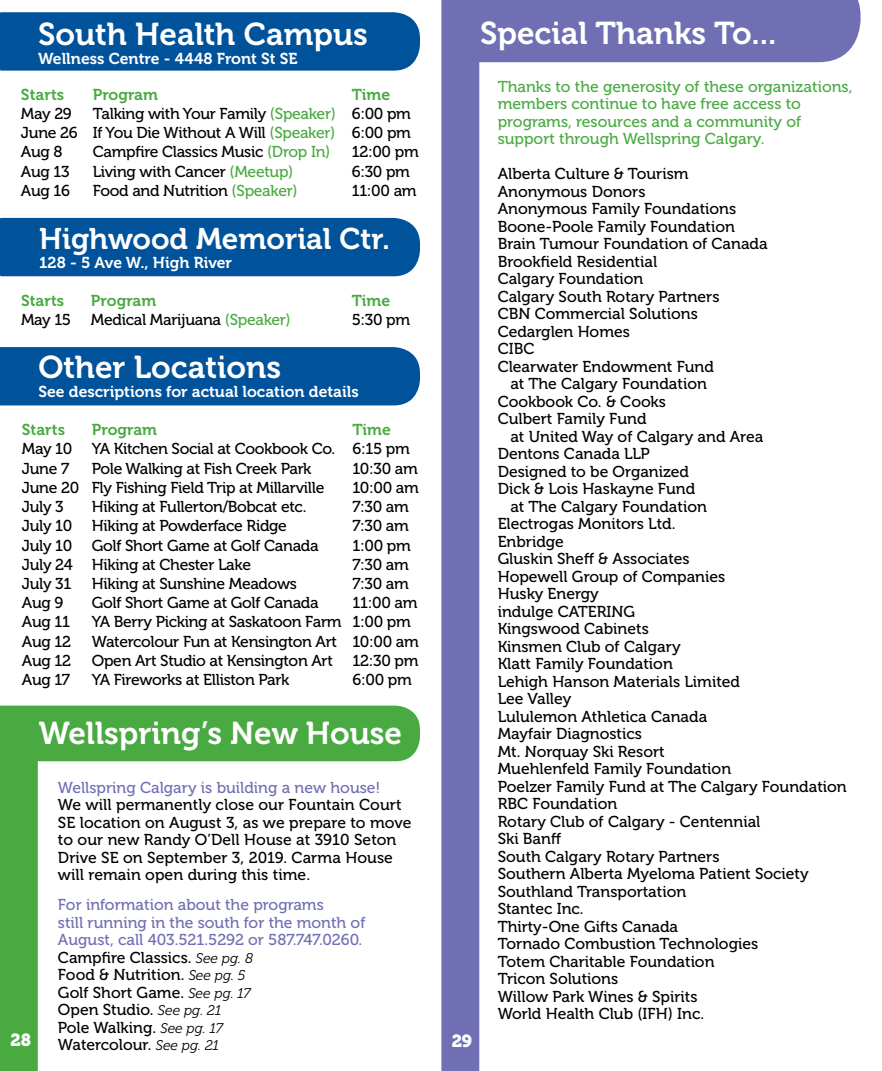
<style>
.page{position:relative;width:882px;height:1071px;background:#fff}
.page>*{position:absolute;margin:0;border:0;box-sizing:border-box;transform-origin:0 0}
.t1{font:31.5px "Museo 700";color:#fff}
.t2{font:29.75px "Museo 700";color:#fff}
.t3{font:17.5px "Museo 900";color:#fff}
.t4{font:15.75px/17.5px "Museo 500";color:#000;text-align:justify}
.t5{font:15.75px/19.2px "Museo 500";letter-spacing:-.02em;color:#000}
.t6{font:15.75px/17.5px "Museo 500";color:#716fb4}
.t7{font:15.75px/17.5px "Museo 500";color:#49aa42}
.t8{font:15.75px "Museo 700";color:#fff}
.t9{font:15.75px "Museo 700";letter-spacing:.005em;color:#49aa42}
.s1{color:#49aa42}
.s2{color:#000}
.s3{font-family:"Museo 300";font-style:italic;font-size:14px;color:#000}
</style>
<div class="page">
<svg style="left:0;top:706px;width:420px;height:365px"></svg>
<div style="left:0;top:218px;width:420px;height:58px;background:#00539b"></div>
<div style="left:39px;top:227px;width:365px;height:42px;background:#00539b"></div>
<div style="left:0;top:347px;width:420px;height:58px;background:#00539b"></div>
<div style="left:38px;top:355px;width:334px;height:44px;background:#00539b"></div>
<svg style="left:0;top:12px;width:420px;height:59px;background:#0d5ba0"></svg>
<div style="left:38px;top:21px;width:333px;height:43px;background:#00539b"></div>
<div style="left:479px;top:0;width:382px;height:62px;background:#716fb4"></div>
<div style="left:39px;top:721px;width:363px;height:30px;background:#49aa42"></div>
<div style="left:441px;top:0;width:38px;height:1071px;background:#716fb4"></div>
<div style="left:480px;top:20px;width:347px;height:36px;background:#716fb4"></div>
<h1 class="t1" style="left:38px;top:16px;width:331px">South Health Campus</h1>
<p class="t8" style="left:38px;top:50px;width:261px">Wellness Centre - 4448 Front St SE</p>
<p class="t9" style="left:21px;top:85px;width:45px">Starts</p>
<p class="t9" style="left:93px;top:85px;width:67px">Program</p>
<p class="t9" style="left:352px;top:85px;width:40px">Time</p>
<p class="t4" style="left:21px;top:105px;width:52px">May 29</p>
<p class="t4" style="left:21px;top:104px;width:392px;line-height:19.2px;text-indent:72px">Talking with Your Family <span class="s1">(Speaker)</span> 6:00 pm June 26 If You Die Without A Will <span class="s1">(Speaker)</span> 6:00 pm Aug 8</p>
<p class="t5" style="left:93px;top:143px;width:239px">Campfire Classics Music <span class="s1">(Drop In)</span></p>
<p class="t4" style="left:352px;top:143px;width:69px">12:00 pm</p>
<p class="t4" style="left:21px;top:163px;width:50px">Aug 13</p>
<p class="t5" style="left:93px;top:162px;width:202px">Living with Cancer <span class="s1">(Meetup)</span></p>
<p class="t4" style="left:352px;top:163px;width:60px">6:30 pm</p>
<p class="t4" style="left:21px;top:182px;width:50px">Aug 16</p>
<p class="t5" style="left:93px;top:181px;width:206px">Food and Nutrition <span class="s1">(Speaker)</span></p>
<p class="t4" style="left:352px;top:182px;width:66px">11:00 am</p>
<h2 class="t2" style="left:39px;top:222px;width:352px">Highwood Memorial Ctr.</h2>
<p class="t8" style="left:39px;top:254px;width:194px">128 - 5 Ave W., High River</p>
<p class="t9" style="left:21px;top:292px;width:45px">Starts</p>
<p class="t9" style="left:91px;top:292px;width:67px">Program</p>
<p class="t9" style="left:352px;top:292px;width:40px">Time</p>
<p class="t4" style="left:21px;top:311px;width:52px">May 15</p>
<p class="t5" style="left:91px;top:310px;width:201px">Medical Marijuana <span class="s1">(Speaker)</span></p>
<p class="t4" style="left:352px;top:311px;width:60px">5:30 pm</p>
<h1 class="t1" style="left:38px;top:350px;width:244px">Other Locations</h1>
<p class="t8" style="left:38px;top:383px;width:322px">See descriptions for actual location details</p>
<p class="t9" style="left:22px;top:421px;width:45px">Starts</p>
<p class="t9" style="left:92px;top:421px;width:67px">Program</p>
<p class="t9" style="left:353px;top:421px;width:40px">Time</p>
<p class="t5" style="left:22px;top:439px;width:389px">May 10 YA Kitchen Social at Cookbook Co. 6:15 pm<br>June 7</p>
<p class="t5" style="left:92px;top:459px;width:221px">Pole Walking at Fish Creek Park</p>
<p class="t4" style="left:353px;top:460px;width:67px">10:30 am</p>
<p class="t5" style="left:22px;top:478px;width:304px">June 20 Fly Fishing Field Trip at Millarville</p>
<p class="t4" style="left:353px;top:479px;width:68px">10:00 am</p>
<p class="t4" style="left:22px;top:498px;width:44px">July 3</p>
<p class="t5" style="left:92px;top:497px;width:216px">Hiking at Fullerton/Bobcat etc.</p>
<p class="t4" style="left:353px;top:498px;width:58px">7:30 am</p>
<p class="t5" style="left:22px;top:516px;width:267px">July 10 Hiking at Powderface Ridge</p>
<p class="t4" style="left:353px;top:517px;width:58px">7:30 am</p>
<p class="t5" style="left:22px;top:536px;width:298px">July 10 Golf Short Game at Golf Canada</p>
<p class="t4" style="left:353px;top:537px;width:60px">1:00 pm</p>
<p class="t5" style="left:22px;top:555px;width:231px">July 24 Hiking at Chester Lake</p>
<p class="t4" style="left:353px;top:556px;width:58px">7:30 am</p>
<p class="t4" style="left:22px;top:575px;width:51px">July 31</p>
<p class="t5" style="left:92px;top:574px;width:207px">Hiking at Sunshine Meadows</p>
<p class="t4" style="left:353px;top:575px;width:58px">7:30 am</p>
<p class="t4" style="left:22px;top:594px;width:43px">Aug 9</p>
<p class="t5" style="left:92px;top:593px;width:228px">Golf Short Game at Golf Canada</p>
<p class="t4" style="left:353px;top:594px;width:66px">11:00 am</p>
<p class="t4" style="left:22px;top:614px;width:50px">Aug 11</p>
<p class="t5" style="left:92px;top:613px;width:321px">YA Berry Picking at Saskatoon Farm 1:00 pm</p>
<p class="t4" style="left:22px;top:633px;width:51px">Aug 12</p>
<p class="t5" style="left:92px;top:632px;width:329px">Watercolour Fun at Kensington Art 10:00 am</p>
<p class="t4" style="left:22px;top:652px;width:51px">Aug 12</p>
<p class="t5" style="left:92px;top:651px;width:328px">Open Art Studio at Kensington Art 12:30 pm</p>
<p class="t4" style="left:22px;top:671px;width:50px">Aug 17</p>
<p class="t5" style="left:92px;top:670px;width:199px">YA Fireworks at Elliston Park</p>
<p class="t4" style="left:353px;top:671px;width:61px">6:00 pm</p>
<p class="t3" style="left:11px;top:1030px;width:22px">28</p>
<h1 class="t1" style="left:39px;top:716px;width:365px">Wellspring’s New House</h1>
<p class="t6" style="left:58px;top:779px;width:324px">Wellspring Calgary is building a new house!</p>
<p class="t4" style="left:58px;top:797px;width:355px;text-align:left">We will permanently close our Fountain Court SE location on August 3, as we prepare to move to our new Randy O’Dell House at 3910 Seton Drive SE on September 3, 2019. Carma House will remain open during this time.</p>
<p class="t6" style="left:58px;top:896px;width:309px">For information about the programs<br>still running in the south for the month of<br>August, call 403.521.5292 or 587.747.0260.<br><span class="s2">Campfire Classics.</span> <span class="s3">See pg. 8<br></span><span class="s2">Food &amp; Nutrition.</span> <span class="s3">See pg. 5<br></span><span class="s2">Golf Short Game.</span> <span class="s3">See pg. 17<br></span><span class="s2">Open Studio.</span> <span class="s3">See pg. 21<br></span><span class="s2">Pole Walking.</span> <span class="s3">See pg. 17<br></span><span class="s2">Watercolour.</span> <span class="s3">See pg. 21</span></p>
<h1 class="t1" style="left:480px;top:15px;width:298px">Special Thanks To...</h1>
<p class="t3" style="left:452px;top:1031px;width:22px">29</p>
<p class="t7" style="left:498px;top:78px;width:356px">Thanks to the generosity of these organizations, members continue to have free access to programs, resources and a community of support through Wellspring Calgary.</p>
<p class="t4" style="left:498px;top:165px;width:192px">Alberta Culture &amp; Tourism</p>
<p class="t4" style="left:498px;top:183px;width:149px">Anonymous Donors</p>
<p class="t4" style="left:498px;top:200px;width:240px">Anonymous Family Foundations</p>
<p class="t4" style="left:498px;top:218px;width:239px">Boone-Poole Family Foundation</p>
<p class="t4" style="left:498px;top:235px;width:272px">Brain Tumour Foundation of Canada</p>
<p class="t4" style="left:498px;top:253px;width:161px">Brookfield Residential</p>
<p class="t4" style="left:498px;top:270px;width:147px">Calgary Foundation</p>
<p class="t4" style="left:498px;top:288px;width:223px">Calgary South Rotary Partners</p>
<p class="t4" style="left:498px;top:305px;width:202px">CBN Commercial Solutions</p>
<p class="t4" style="left:498px;top:323px;width:134px">Cedarglen Homes</p>
<p class="t4" style="left:498px;top:340px;width:38px">CIBC</p>
<p class="t4" style="left:498px;top:358px;width:218px">Clearwater Endowment Fund</p>
<p class="t4" style="left:510px;top:375px;width:198px">at The Calgary Foundation</p>
<p class="t4" style="left:498px;top:393px;width:170px">Cookbook Co. &amp; Cooks</p>
<p class="t4" style="left:498px;top:410px;width:150px">Culbert Family Fund</p>
<p class="t4" style="left:510px;top:428px;width:254px">at United Way of Calgary and Area</p>
<p class="t4" style="left:498px;top:445px;width:154px">Dentons Canada LLP</p>
<p class="t4" style="left:498px;top:463px;width:193px">Designed to be Organized</p>
<p class="t4" style="left:498px;top:480px;width:199px">Dick &amp; Lois Haskayne Fund</p>
<p class="t4" style="left:510px;top:498px;width:198px">at The Calgary Foundation</p>
<p class="t4" style="left:498px;top:515px;width:179px">Electrogas Monitors Ltd.</p>
<p class="t4" style="left:498px;top:533px;width:68px">Enbridge</p>
<p class="t4" style="left:498px;top:550px;width:193px">Gluskin Sheff &amp; Associates</p>
<p class="t4" style="left:498px;top:568px;width:229px">Hopewell Group of Companies</p>
<p class="t4" style="left:498px;top:585px;width:103px">Husky Energy</p>
<p class="t4" style="left:498px;top:603px;width:139px">indulge CATERING</p>
<p class="t4" style="left:498px;top:620px;width:153px">Kingswood Cabinets</p>
<p class="t4" style="left:498px;top:638px;width:184px">Kinsmen Club of Calgary</p>
<p class="t4" style="left:498px;top:655px;width:177px">Klatt Family Foundation</p>
<p class="t4" style="left:498px;top:673px;width:244px">Lehigh Hanson Materials Limited</p>
<p class="t4" style="left:498px;top:690px;width:75px">Lee Valley</p>
<p class="t4" style="left:498px;top:708px;width:211px">Lululemon Athletica Canada</p>
<p class="t4" style="left:498px;top:725px;width:146px">Mayfair Diagnostics</p>
<p class="t4" style="left:498px;top:743px;width:169px">Mt. Norquay Ski Resort</p>
<p class="t4" style="left:498px;top:760px;width:235px">Muehlenfeld Family Foundation</p>
<p class="t4" style="left:498px;top:778px;width:351px">Poelzer Family Fund at The Calgary Foundation</p>
<p class="t4" style="left:498px;top:795px;width:121px">RBC Foundation</p>
<p class="t4" style="left:498px;top:813px;width:264px">Rotary Club of Calgary - Centennial</p>
<p class="t4" style="left:498px;top:830px;width:65px">Ski Banff</p>
<p class="t4" style="left:498px;top:848px;width:223px">South Calgary Rotary Partners</p>
<p class="t4" style="left:498px;top:865px;width:312px">Southern Alberta Myeloma Patient Society</p>
<p class="t4" style="left:498px;top:883px;width:190px">Southland Transportation</p>
<p class="t4" style="left:498px;top:900px;width:88px">Stantec Inc.</p>
<p class="t4" style="left:498px;top:918px;width:182px">Thirty-One Gifts Canada</p>
<p class="t4" style="left:498px;top:935px;width:262px">Tornado Combustion Technologies</p>
<p class="t4" style="left:498px;top:953px;width:218px">Totem Charitable Foundation</p>
<p class="t4" style="left:498px;top:970px;width:122px">Tricon Solutions</p>
<p class="t4" style="left:498px;top:988px;width:201px">Willow Park Wines &amp; Spirits</p>
<p class="t4" style="left:498px;top:1005px;width:208px">World Health Club (IFH) Inc.</p>
</div>
